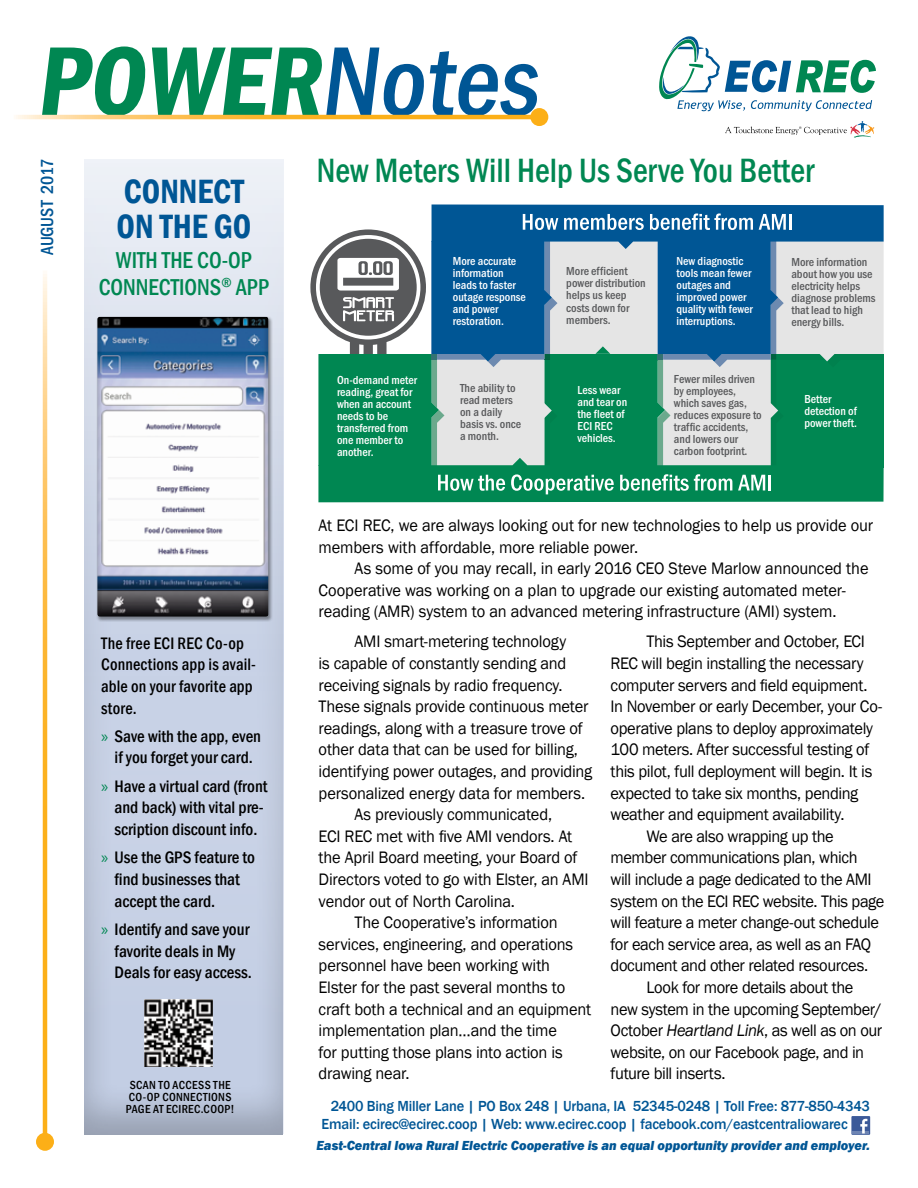
<style>
.page{position:relative;width:918px;height:1188px;background:#fff}
.page>*{position:absolute;margin:0;border:0;box-sizing:border-box;transform-origin:0 0}
.t1{font:500 condensed 34.65px "Franklin Gothic";color:#008752;scale:.95 1}
.t2{font:600 condensed 34.65px/34.5px "Franklin Gothic";color:#005695;scale:.95 1}
.t3{font:500 condensed 23.7px/27px "Franklin Gothic";color:#008752;text-align:center;scale:.95 1}
.t4{font:500 condensed 18px "Franklin Gothic";color:#005695}
.t5{font:17.1px/21.6px "Franklin Gothic";letter-spacing:-.015em;color:#000;scale:.96 1}
.t6{font:500 condensed 17.1px/21.6px "Franklin Gothic";color:#000;text-align:center}
.t7{font:500 condensed 17.1px/21.6px "Franklin Gothic";color:#000;scale:.96 1}
.t8{font:500 15px/18px "Franklin Gothic";letter-spacing:-.01em;color:#005695;scale:.96 1}
.t9{font:italic 800 13.5px "Franklin Gothic";color:#005695;scale:.96 1}
.t10{font:500 condensed 12px/12px "Franklin Gothic";color:#fff}
.t11{font:500 condensed 12px/12px "Franklin Gothic";color:#58595b}
.t12{font:500 condensed 12px/12px "Franklin Gothic";letter-spacing:.03em;color:#000;text-align:center}
.s1{font-family:"Myriad Pro";font-weight:400;font-stretch:normal;color:#008752}
.s2{font-style:italic}
</style>
<div class="page">
<svg style="left:42px;top:46px;width:496px;height:69px"></svg>
<svg style="left:725px;top:121px;width:149px;height:17px"></svg>
<svg style="left:659px;top:36px;width:217px;height:75px"></svg>
<svg style="left:16px;top:115px;width:514px;height:4px;background:#fcbd46"></svg>
<div style="left:530px;top:108px;width:18px;height:18px;background:#fcaf17;border-radius:9px"></div>
<svg style="left:43px;top:274px;width:4px;height:859px;background:#fcbd45"></svg>
<svg style="left:36px;top:1133px;width:18px;height:18px"></svg>
<svg style="left:851px;top:1116px;width:19px;height:19px"></svg>
<svg style="left:853px;top:1119px;width:16px;height:14px"></svg>
<div style="left:65px;top:137px;width:220px;height:998px;background:#000;opacity:.23"></div>
<svg style="left:310px;top:204px;width:574px;height:298px;background:#599c9a"></svg>
<div style="left:96px;top:316px;width:177px;height:306px;background:#000;opacity:.4"></div>
<div style="left:97px;top:315px;width:172px;height:303px;background:#000;opacity:.5"></div>
<img style="left:145px;top:999px;width:68px;height:68px">
<p class="t4" style="left:35px;top:255px;width:98px;rotate:-90deg">AUGUST 2017</p>
<h1 class="t2" style="left:117px;top:174px;width:144px">CONNECT<br>ON THE GO</h1>
<h2 class="t3" style="left:99px;top:246px;width:181px">WITH THE CO-OP<br>CONNECTIONS<sup>®</sup> APP</h2>
<p class="t7" style="left:101px;top:632px;width:163px">The free ECI REC Co-op<br>Connections app is avail&shy;able on your favorite app store.</p>
<p class="t6" style="left:101px;top:725px;width:162px"><span class="s1">»</span> Save with the app, even if you forget your card.</p>
<p class="t6" style="left:101px;top:775px;width:168px"><span class="s1">»</span> Have a virtual card (front and back) with vital pre&shy;scription discount info.</p>
<p class="t6" style="left:115px;top:847px;width:142px;text-align:left;text-indent:-13px"><span class="s1">»</span> Use the GPS feature to find businesses that accept the card.</p>
<p class="t6" style="left:115px;top:918px;width:139px;text-align:left;text-indent:-13px"><span class="s1">»</span> Identify and save your favorite deals in My<br>Deals for easy access.</p>
<p class="t12" style="left:126px;top:1079px;width:110px">SCAN TO ACCESS THE<br>CO-OP CONNECTIONS<br>PAGE AT ECIREC.COOP!</p>
<h1 class="t1" style="left:317px;top:148px;width:525px">New Meters Will Help Us Serve You Better</h1>
<p class="t10" style="left:453px;top:255px;width:75px">More accurate information leads to faster outage response and power restoration.</p>
<p class="t11" style="left:566px;top:265px;width:81px">More efficient power distribution helps us keep costs down for members.</p>
<p class="t11" style="left:791px;top:256px;width:86px">More information about how you use electricity helps diagnose problems that lead to high energy bills.</p>
<p class="t10" style="left:677px;top:255px;width:78px">New diagnostic tools mean fewer outages and improved power quality with fewer interruptions.</p>
<p class="t10" style="left:337px;top:374px;width:82px">On-demand meter reading, great for when an account needs to be transferred from one member to another.</p>
<p class="t11" style="left:460px;top:382px;width:63px">The ability to read meters on a daily basis vs. once a month.</p>
<p class="t10" style="left:578px;top:384px;width:51px">Less wear and tear on the fleet of<br>ECI REC vehicles.</p>
<p class="t11" style="left:674px;top:373px;width:89px">Fewer miles driven by employees, which saves gas, reduces exposure to traffic accidents, and lowers our carbon footprint.</p>
<p class="t10" style="left:804px;top:393px;width:54px">Better detection of power theft.</p>
<p class="t5" style="left:319px;top:515px;width:579px">At ECI REC, we are always looking out for new technologies to help us provide our members with affordable, more reliable power.</p>
<p class="t5" style="left:319px;top:558px;width:574px;text-indent:36px">As some of you may recall, in early 2016 CEO Steve Marlow announced the<br>Cooperative was working on a plan to upgrade our existing automated meter&shy;reading (AMR) system to an advanced metering infrastructure (AMI) system.</p>
<p class="t5" style="left:355px;top:631px;width:222px">AMI smart-metering technology</p>
<p class="t5" style="left:319px;top:653px;width:260px">is capable of constantly sending and</p>
<p class="t5" style="left:319px;top:674px;width:256px">receiving signals by radio frequency.</p>
<p class="t5" style="left:319px;top:696px;width:283px">These signals provide continuous meter</p>
<p class="t5" style="left:319px;top:718px;width:277px">readings, along with a treasure trove of</p>
<p class="t5" style="left:319px;top:739px;width:272px">other data that can be used for billing,</p>
<p class="t5" style="left:319px;top:761px;width:287px">identifying power outages, and providing</p>
<p class="t5" style="left:319px;top:782px;width:279px">personalized energy data for members.</p>
<p class="t5" style="left:355px;top:804px;width:207px">As previously communicated,</p>
<p class="t5" style="left:319px;top:826px;width:266px">ECI REC met with five AMI vendors. At</p>
<p class="t5" style="left:319px;top:847px;width:271px">the April Board meeting, your Board of</p>
<p class="t5" style="left:319px;top:869px;width:283px">Directors voted to go with Elster, an AMI</p>
<p class="t5" style="left:319px;top:890px;width:206px">vendor out of North Carolina.</p>
<p class="t5" style="left:355px;top:912px;width:213px">The Cooperative’s information</p>
<p class="t5" style="left:319px;top:934px;width:267px">services, engineering, and operations</p>
<p class="t5" style="left:319px;top:955px;width:243px">personnel have been working with</p>
<p class="t5" style="left:319px;top:977px;width:258px">Elster for the past several months to</p>
<p class="t5" style="left:319px;top:998px;width:286px">craft both a technical and an equipment</p>
<p class="t5" style="left:319px;top:1020px;width:250px">implementation plan…and the time</p>
<p class="t5" style="left:319px;top:1042px;width:256px">for putting those plans into action is</p>
<p class="t5" style="left:319px;top:1063px;width:96px">drawing near.</p>
<p class="t5" style="left:647px;top:631px;width:229px">This September and October, ECI</p>
<p class="t5" style="left:611px;top:653px;width:265px">REC will begin installing the necessary</p>
<p class="t5" style="left:611px;top:674px;width:269px">computer servers and field equipment.</p>
<p class="t5" style="left:611px;top:696px;width:285px">In November or early December, your Co-</p>
<p class="t5" style="left:611px;top:718px;width:275px">operative plans to deploy approximately</p>
<p class="t5" style="left:611px;top:739px;width:271px">100 meters. After successful testing of</p>
<p class="t5" style="left:611px;top:761px;width:274px">this pilot, full deployment will begin. It is</p>
<p class="t5" style="left:611px;top:782px;width:260px">expected to take six months, pending</p>
<p class="t5" style="left:611px;top:804px;width:245px">weather and equipment availability.</p>
<p class="t5" style="left:647px;top:826px;width:197px">We are also wrapping up the</p>
<p class="t5" style="left:611px;top:847px;width:259px">member communications plan, which</p>
<p class="t5" style="left:611px;top:869px;width:274px">will include a page dedicated to the AMI</p>
<p class="t5" style="left:611px;top:890px;width:287px">system on the ECI REC website. This page</p>
<p class="t5" style="left:611px;top:912px;width:281px">will feature a meter change-out schedule</p>
<p class="t5" style="left:611px;top:934px;width:273px">for each service area, as well as an FAQ</p>
<p class="t5" style="left:611px;top:955px;width:270px">document and other related resources.</p>
<p class="t5" style="left:647px;top:977px;width:217px">Look for more details about the</p>
<p class="t5" style="left:611px;top:998px;width:284px">new system in the upcoming September/</p>
<p class="t5" style="left:611px;top:1020px;width:285px">October <span class="s2">Heartland Link</span>, as well as on our</p>
<p class="t5" style="left:611px;top:1042px;width:266px">website, on our Facebook page, and in</p>
<p class="t5" style="left:611px;top:1063px;width:121px">future bill inserts.</p>
<p class="t8" style="left:322px;top:1097px;width:573px;text-indent:9px">2400 Bing Miller Lane | PO Box 248 | Urbana, IA 52345-0248 | Toll Free: 877-850-4343<br>Email: ecirec@ecirec.coop | Web: www.ecirec.coop | facebook.com/eastcentraliowarec</p>
<p class="t9" style="left:317px;top:1137px;width:578px">East-Central Iowa Rural Electric Cooperative is an equal opportunity provider and employer.</p>
</div>
